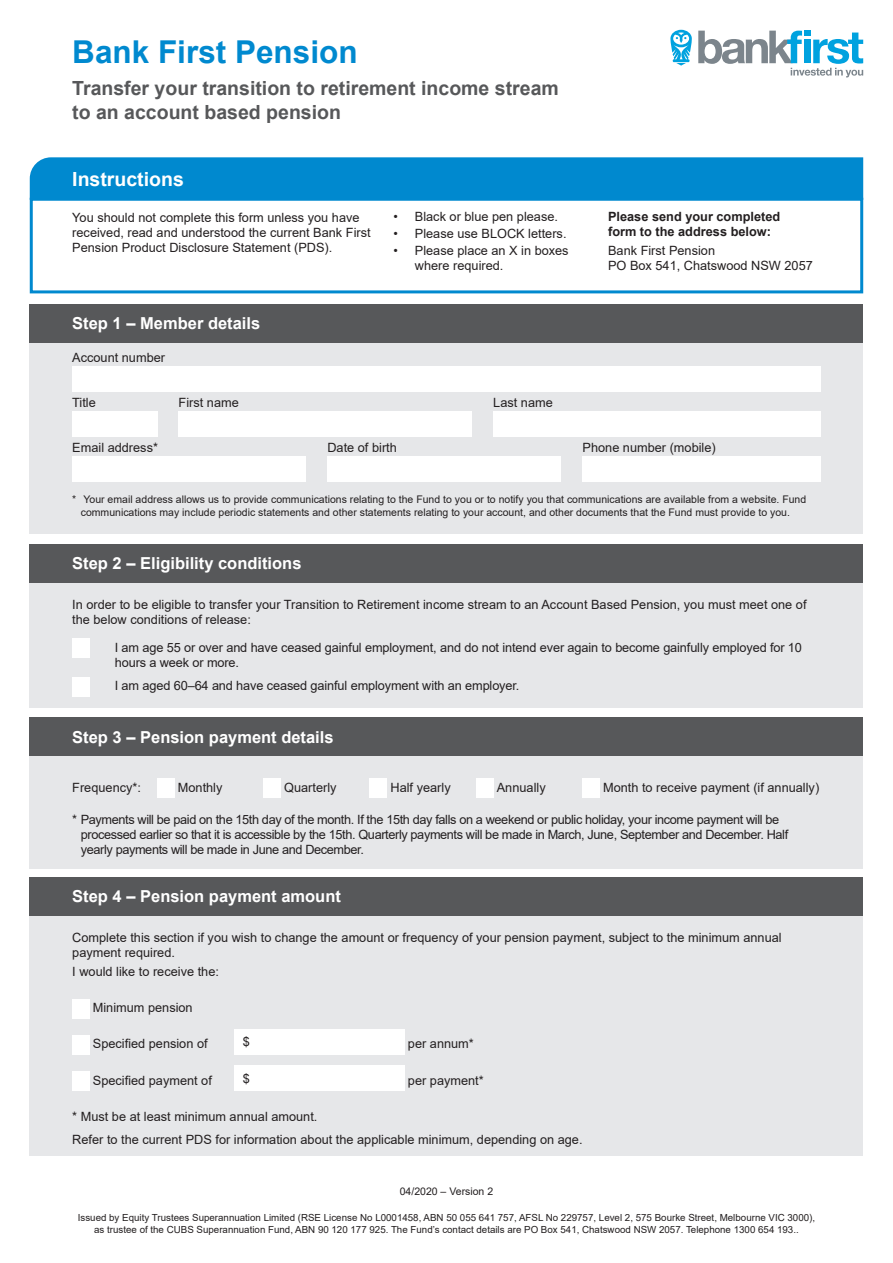
<style>
.page{position:relative;width:893px;height:1263px;background:#fff}
.page>*{position:absolute;margin:0;border:0;box-sizing:border-box;transform-origin:0 0}
.t1{font:700 31.5px "Arial";color:#0089cf}
.Heading_1{font:700 19.5px/23.4px "Arial";color:#57585a}
.t2{font:700 19.5px "Arial";color:#fff}
.Heading_2_Reverse{font:700 16.5px "Arial";color:#fff}
.t3{font:12.75px/15px "Arial";color:#231f20}
.t4{font:12.75px/15px "Arial";letter-spacing:-.03em;color:#231f20}
.t5{font:700 12.75px/15px "Arial";color:#231f20}
.Footnote{font:10.5px/12.8px "Arial";color:#231f20}
.t6{font:9.75px/12px "Arial";color:#231f20;text-align:center}
</style>
<div class="page">
<div style="left:30px;top:342px;width:833px;height:192px;background:#e6e7e9"></div>
<div style="left:30px;top:583px;width:833px;height:125px;background:#e6e7e9"></div>
<div style="left:30px;top:304px;width:833px;height:38px;background:#57585a"></div>
<div style="left:30px;top:544px;width:833px;height:39px;background:#57585a"></div>
<div style="left:30px;top:157px;width:833px;height:41px;background:#0089cf"></div>
<div style="left:30px;top:198px;width:833px;height:95px;border:3px solid #0089cf"></div>
<div style="left:72px;top:367px;width:749px;height:25px;background:#fff"></div>
<div style="left:72px;top:411px;width:85px;height:26px;background:#fff"></div>
<div style="left:179px;top:411px;width:293px;height:26px;background:#fff"></div>
<div style="left:493px;top:411px;width:328px;height:26px;background:#fff"></div>
<div style="left:72px;top:456px;width:234px;height:26px;background:#fff"></div>
<div style="left:327px;top:456px;width:234px;height:26px;background:#fff"></div>
<div style="left:583px;top:456px;width:238px;height:26px;background:#fff"></div>
<div style="left:72px;top:638px;width:17px;height:20px;background:#fff"></div>
<div style="left:72px;top:677px;width:17px;height:19px;background:#fff"></div>
<div style="left:30px;top:756px;width:833px;height:112px;background:#e6e7e9"></div>
<div style="left:30px;top:915px;width:833px;height:240px;background:#e6e7e9"></div>
<div style="left:30px;top:718px;width:833px;height:38px;background:#57585a"></div>
<div style="left:30px;top:877px;width:833px;height:38px;background:#57585a"></div>
<div style="left:157px;top:779px;width:17px;height:19px;background:#fff"></div>
<div style="left:264px;top:779px;width:17px;height:19px;background:#fff"></div>
<div style="left:370px;top:779px;width:17px;height:19px;background:#fff"></div>
<div style="left:476px;top:779px;width:17px;height:19px;background:#fff"></div>
<div style="left:583px;top:779px;width:17px;height:19px;background:#fff"></div>
<div style="left:72px;top:999px;width:17px;height:19px;background:#fff"></div>
<div style="left:72px;top:1035px;width:17px;height:19px;background:#fff"></div>
<div style="left:234px;top:1029px;width:170px;height:25px;background:#fff"></div>
<div style="left:72px;top:1071px;width:17px;height:20px;background:#fff"></div>
<div style="left:234px;top:1065px;width:170px;height:26px;background:#fff"></div>
<svg style="left:698px;top:31px;width:165px;height:46px"></svg>
<svg style="left:670px;top:30px;width:22px;height:36px"></svg>
<p class="t1" style="left:72px;top:30px;width:287px">Bank First Pension</p>
<p class="Heading_1" style="left:72px;top:77px;width:488px">Transfer your transition to retirement income stream to an account based pension</p>
<p class="t2" style="left:72px;top:165px;width:113px">Instructions</p>
<p class="t3" style="left:72px;top:210px;width:300px">You should not complete this form unless you have received, read and understood the current Bank First<br>Pension Product Disclosure Statement (PDS).</p>
<p class="t3" style="left:394px;top:209px;width:166px">• Black or blue pen please.</p>
<p class="t3" style="left:394px;top:226px;width:174px">• Please use BLOCK letters.</p>
<p class="t3" style="left:415px;top:243px;width:155px;text-indent:-21px">• Please place an X in boxes where required.</p>
<p class="Heading_2_Reverse" style="left:72px;top:312px;width:189px">Step 1 – Member details</p>
<p class="t5" style="left:608px;top:209px;width:174px">Please send your completed form to the address below:</p>
<p class="t3" style="left:608px;top:243px;width:206px">Bank First Pension<br>PO Box 541, Chatswood NSW 2057</p>
<p class="t3" style="left:72px;top:350px;width:94px">Account number</p>
<p class="t3" style="left:72px;top:395px;width:25px">Title</p>
<p class="t3" style="left:179px;top:395px;width:62px">First name</p>
<p class="t3" style="left:493px;top:395px;width:61px">Last name</p>
<p class="t3" style="left:72px;top:440px;width:87px">Email address*</p>
<p class="t3" style="left:327px;top:440px;width:71px">Date of birth</p>
<p class="t3" style="left:583px;top:440px;width:135px">Phone number (mobile)</p>
<p class="Footnote" style="left:81px;top:493px;width:727px;text-indent:-9px">* Your email address allows us to provide communications relating to the Fund to you or to notify you that communications are available from a website. Fund communications may include periodic statements and other statements relating to your account, and other documents that the Fund must provide to you.</p>
<p class="Heading_2_Reverse" style="left:72px;top:552px;width:231px">Step 2 – Eligibility conditions</p>
<p class="t3" style="left:72px;top:597px;width:736px">In order to be eligible to transfer your Transition to Retirement income stream to an Account Based Pension, you must meet one of the below conditions of release:</p>
<p class="t3" style="left:115px;top:640px;width:689px">I am age 55 or over and have ceased gainful employment, and do not intend ever again to become gainfully employed for 10 hours a week or more.</p>
<p class="t3" style="left:115px;top:678px;width:406px">I am aged 60–64 and have ceased gainful employment with an employer.</p>
<p class="Heading_2_Reverse" style="left:72px;top:725px;width:263px">Step 3 – Pension payment details</p>
<p class="t3" style="left:72px;top:780px;width:70px">Frequency*:</p>
<p class="t3" style="left:178px;top:780px;width:46px">Monthly</p>
<p class="t3" style="left:284px;top:780px;width:54px">Quarterly</p>
<p class="t3" style="left:390px;top:780px;width:62px">Half yearly</p>
<p class="t3" style="left:497px;top:780px;width:50px">Annually</p>
<p class="t3" style="left:603px;top:780px;width:218px">Month to receive payment (if annually)</p>
<p class="t4" style="left:81px;top:812px;width:709px;text-indent:-9px">* Payments will be paid on the 15th day of the month. If the 15th day falls on a weekend or public holiday, your income payment will be processed earlier so that it is accessible by the 15th. Quarterly payments will be made in March, June, September and December. Half yearly payments will be made in June and December.</p>
<p class="Heading_2_Reverse" style="left:72px;top:885px;width:270px">Step 4 – Pension payment amount</p>
<p class="t3" style="left:72px;top:929px;width:711px">Complete this section if you wish to change the amount or frequency of your pension payment, subject to the minimum annual payment required.</p>
<p class="t3" style="left:72px;top:964px;width:148px">I would like to receive the:</p>
<p class="t3" style="left:93px;top:1000px;width:101px">Minimum pension</p>
<p class="t3" style="left:93px;top:1036px;width:116px">Specified pension of</p>
<p class="t3" style="left:243px;top:1034px;width:9px">$</p>
<p class="t3" style="left:408px;top:1036px;width:67px">per annum*</p>
<p class="t3" style="left:93px;top:1073px;width:121px">Specified payment of</p>
<p class="t3" style="left:243px;top:1070px;width:9px">$</p>
<p class="t3" style="left:408px;top:1073px;width:77px">per payment*</p>
<p class="t3" style="left:72px;top:1109px;width:247px">* Must be at least minimum annual amount.</p>
<p class="t3" style="left:72px;top:1132px;width:512px">Refer to the current PDS for information about the applicable minimum, depending on age.</p>
<p class="Footnote" style="left:400px;top:1184px;width:95px">04/2020 – Version 2</p>
<p class="t6" style="left:78px;top:1212px;width:739px">Issued by Equity Trustees Superannuation Limited (RSE License No L0001458, ABN 50 055 641 757, AFSL No 229757, Level 2, 575 Bourke Street, Melbourne VIC 3000), as trustee of the CUBS Superannuation Fund, ABN 90 120 177 925. The Fund’s contact details are PO Box 541, Chatswood NSW 2057. Telephone 1300 654 193..</p>
</div>
